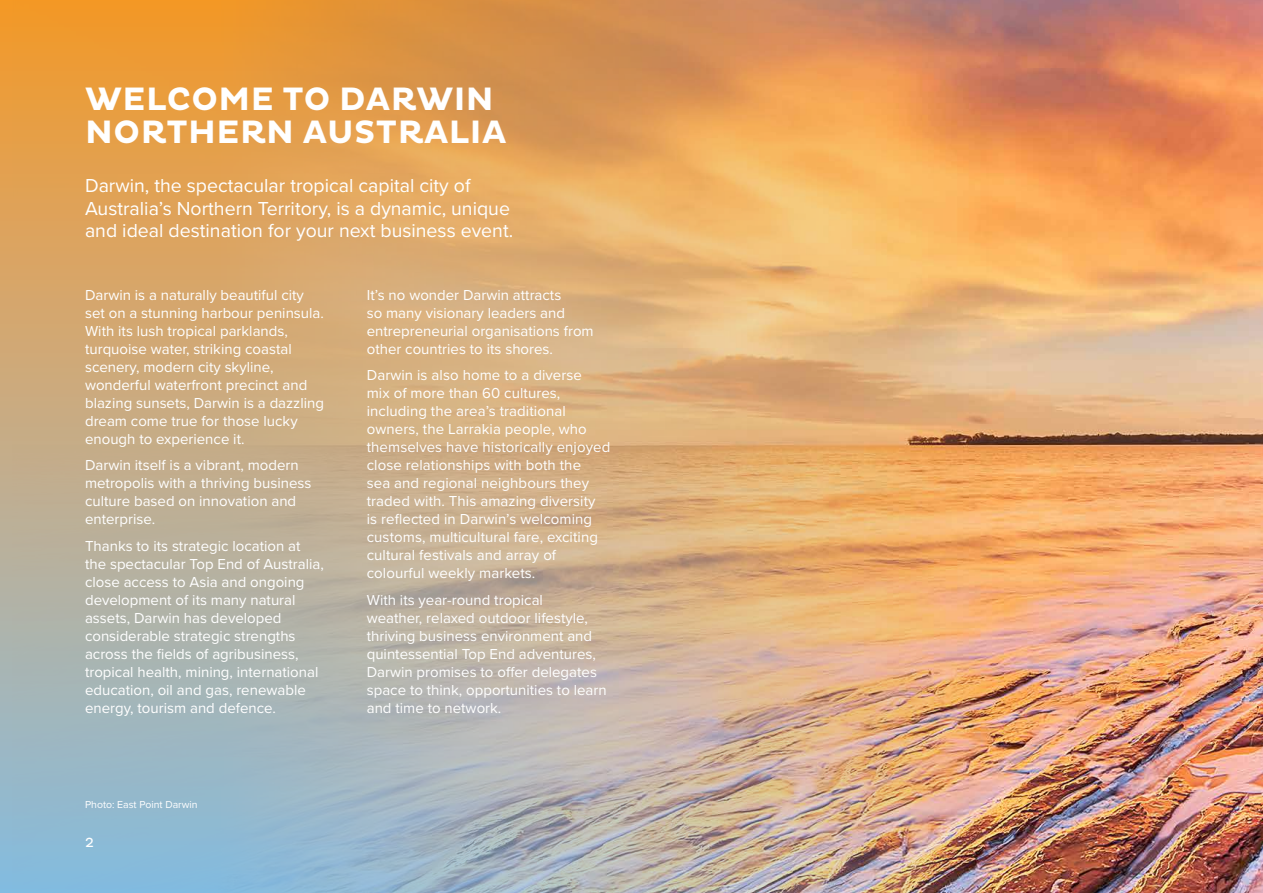
<style>
.page{position:relative;width:1263px;height:893px;background:#fff}
.page>*{position:absolute;margin:0;border:0;box-sizing:border-box;transform-origin:0 0}
.t1{font:700 33px/33px "Pluto";letter-spacing:.015em;color:#fff}
.t2{font:19.5px/22.5px "Proxima Nova";color:#fff}
.t3{font:15px/18px "Proxima Nova";color:#fff}
.t4{font:13.5px "Pluto";color:#fff}
.t5{font:10.5px "Proxima Nova";color:#fff}
</style>
<div class="page">
<img style="left:13px;top:0;width:1250px;height:893px">
<h1 class="t1" style="left:85px;top:83px;width:423px">WELCOME TO DARWIN<br>NORTHERN AUSTRALIA</h1>
<h2 class="t2" style="left:85px;top:174px;width:430px">Darwin, the spectacular tropical capital city of<br>Australia’s Northern Territory, is a dynamic, unique and ideal destination for your next business event.</h2>
<p class="t3" style="left:85px;top:285px;width:240px">Darwin is a naturally beautiful city set on a stunning harbour peninsula.<br>With its lush tropical parklands, turquoise water, striking coastal scenery, modern city skyline, wonderful waterfront precinct and blazing sunsets, Darwin is a dazzling dream come true for those lucky enough to experience it.</p>
<p class="t3" style="left:85px;top:456px;width:228px">Darwin itself is a vibrant, modern metropolis with a thriving business culture based on innovation and enterprise.</p>
<p class="t3" style="left:85px;top:536px;width:240px">Thanks to its strategic location at the spectacular Top End of Australia, close access to Asia and ongoing development of its many natural assets, Darwin has developed considerable strategic strengths across the fields of agribusiness, tropical health, mining, international education, oil and gas, renewable energy, tourism and defence.</p>
<p class="t5" style="left:85px;top:797px;width:114px">Photo: East Point Darwin</p>
<p class="t4" style="left:85px;top:835px;width:10px">2</p>
<p class="t3" style="left:367px;top:285px;width:228px">It’s no wonder Darwin attracts<br>so many visionary leaders and entrepreneurial organisations from other countries to its shores.</p>
<p class="t3" style="left:367px;top:366px;width:245px">Darwin is also home to a diverse<br>mix of more than 60 cultures, including the area’s traditional owners, the Larrakia people, who themselves have historically enjoyed close relationships with both the<br>sea and regional neighbours they traded with. This amazing diversity<br>is reflected in Darwin’s welcoming customs, multicultural fare, exciting cultural festivals and array of colourful weekly markets.</p>
<p class="t3" style="left:367px;top:590px;width:241px">With its year-round tropical<br>weather, relaxed outdoor lifestyle, thriving business environment and quintessential Top End adventures, Darwin promises to offer delegates space to think, opportunities to learn and time to network.</p>
</div>
